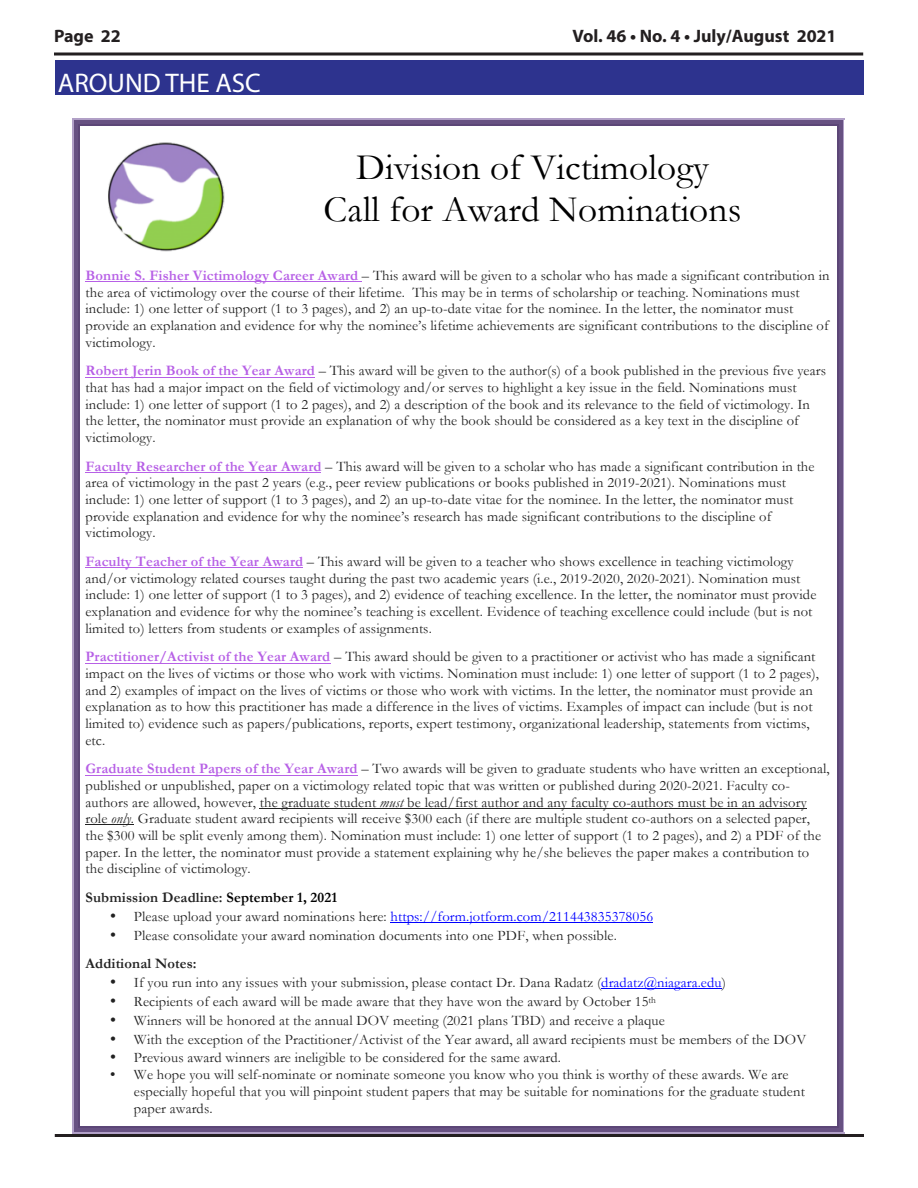
<style>
.page{position:relative;width:918px;height:1188px;background:#fff}
.page>*{position:absolute;margin:0;border:0;box-sizing:border-box;transform-origin:0 0}
.t1{font:37.5px/42.3px "Garamond";letter-spacing:.005em;color:#000;text-align:center}
.t2{font:27px "Myriad Pro";color:#fff}
.t3{font:700 18px "Myriad Pro";color:#231f20}
.t4{font:14.55px/16.6px "Garamond";letter-spacing:.01em;color:#222}
.t5{font:14.55px "Garamond";letter-spacing:.01em;color:#00f}
.t6{font:700 14.55px "Garamond";letter-spacing:.01em;color:#222}
.s1{font-weight:700;color:#b760e6}
.s2{font-style:italic}
.s3{color:#000}
.s4{color:#222}
.s5{font-weight:700}
.s6{color:#00f}
</style>
<div class="page">
<svg style="left:54px;top:52px;width:809px;height:4px;background:#595657"></svg>
<hr style="left:55px;top:1134px;width:809px;height:3px;background:#231f20">
<div style="left:55px;top:60px;width:808px;height:35px;background:#2d338e"></div>
<hr style="left:85px;top:282px;width:277px;height:1px;background:#b760e6">
<hr style="left:85px;top:377px;width:230px;height:1px;background:#b760e6">
<hr style="left:85px;top:472px;width:236px;height:1px;background:#b760e6">
<hr style="left:85px;top:568px;width:218px;height:1px;background:#b760e6">
<hr style="left:85px;top:663px;width:246px;height:1px;background:#b760e6">
<hr style="left:85px;top:775px;width:273px;height:1px;background:#b760e6">
<hr style="left:260px;top:808px;width:547px;height:1px;background:#222">
<hr style="left:85px;top:825px;width:49px;height:1px;background:#222">
<hr style="left:391px;top:923px;width:262px;height:1px;background:#00f">
<hr style="left:601px;top:989px;width:121px;height:1px;background:#00f">
<img style="left:108px;top:142px;width:116px;height:110px">
<svg style="left:72px;top:118px;width:8px;height:8px"></svg>
<hr style="left:80px;top:118px;width:757px;height:2px;background:#b1a0c7">
<hr style="left:80px;top:120px;width:757px;height:4px;background:#675182">
<hr style="left:80px;top:124px;width:757px;height:2px;background:#5c4677">
<svg style="left:837px;top:118px;width:7px;height:8px"></svg>
<hr style="left:72px;top:126px;width:2px;height:1000px;background:#b1a0c7">
<hr style="left:74px;top:126px;width:4px;height:1000px;background:#675182">
<hr style="left:78px;top:126px;width:2px;height:1000px;background:#5c4677">
<hr style="left:842px;top:126px;width:2px;height:1000px;background:#b1a0c7">
<hr style="left:839px;top:126px;width:3px;height:1000px;background:#675182">
<hr style="left:837px;top:126px;width:2px;height:1000px;background:#5c4677">
<svg style="left:72px;top:1126px;width:8px;height:8px"></svg>
<hr style="left:80px;top:1132px;width:757px;height:2px;background:#b1a0c7">
<hr style="left:80px;top:1128px;width:757px;height:4px;background:#675182">
<hr style="left:80px;top:1126px;width:757px;height:2px;background:#5c4677">
<svg style="left:837px;top:1126px;width:7px;height:8px"></svg>
<p class="t3" style="left:54px;top:24px;width:68px">Page 22</p>
<p class="t3" style="left:572px;top:24px;width:266px">Vol. 46 • No. 4 • July/August 2021</p>
<p class="t2" style="left:58px;top:66px;width:205px">AROUND THE ASC</p>
<p class="t1" style="left:323px;top:145px;width:419px">Division of Victimology<br>Call for Award Nominations</p>
<p class="t4" style="left:85px;top:267px;width:746px"><span class="s1">Bonnie S. Fisher Victimology Career Award</span> – This award will be given to a scholar who has made a significant contribution in the area of victimology over the course of their lifetime. This may be in terms of scholarship or teaching. Nominations must include: 1) one letter of support (1 to 3 pages), and 2) an up-to-date vitae for the nominee. In the letter, the nominator must provide an explanation and evidence for why the nominee’s lifetime achievements are significant contributions to the discipline of victimology.</p>
<p class="t4" style="left:85px;top:362px;width:742px"><span class="s1">Robert Jerin Book of the Year Award</span> – This award will be given to the author(s) of a book published in the previous five years that has had a major impact on the field of victimology and/or serves to highlight a key issue in the field. Nominations must include: 1) one letter of support (1 to 2 pages), and 2) a description of the book and its relevance to the field of victimology. In the letter, the nominator must provide an explanation of why the book should be considered as a key text in the discipline of victimology.</p>
<p class="t4" style="left:85px;top:458px;width:731px"><span class="s1">Faculty Researcher of the Year Award</span> – This award will be given to a scholar who has made a significant contribution in the area of victimology in the past 2 years (e.g., peer review publications or books published in 2019-2021). Nominations must include: 1) one letter of support (1 to 3 pages), and 2) an up-to-date vitae for the nominee. In the letter, the nominator must provide explanation and evidence for why the nominee’s research has made significant contributions to the discipline of victimology.</p>
<p class="t4" style="left:85px;top:553px;width:732px"><span class="s1">Faculty Teacher of the Year Award</span> – This award will be given to a teacher who shows excellence in teaching victimology and/or victimology related courses taught during the past two academic years (i.e., 2019-2020, 2020-2021). Nomination must include: 1) one letter of support (1 to 3 pages), and 2) evidence of teaching excellence. In the letter, the nominator must provide explanation and evidence for why the nominee’s teaching is excellent. Evidence of teaching excellence could include (but is not limited to) letters from students or examples of assignments.</p>
<p class="t4" style="left:85px;top:648px;width:735px"><span class="s1">Practitioner/Activist of the Year Award</span> – This award should be given to a practitioner or activist who has made a significant impact on the lives of victims or those who work with victims. Nomination must include: 1) one letter of support (1 to 2 pages), and 2) examples of impact on the lives of victims or those who work with victims. In the letter, the nominator must provide an explanation as to how this practitioner has made a difference in the lives of victims. Examples of impact can include (but is not limited to) evidence such as papers/publications, reports, expert testimony, organizational leadership, statements from victims, etc.</p>
<p class="t4" style="left:85px;top:760px;width:746px"><span class="s1">Graduate Student Papers of the Year Award</span> – Two awards will be given to graduate students who have written an exceptional, published or unpublished, paper on a victimology related topic that was written or published during 2020-2021. Faculty co&shy;authors are allowed, however, the graduate student <span class="s2">must</span> be lead/first author and any faculty co-authors must be in an advisory role <span class="s2">only</span>. Graduate student award recipients will receive $300 each (if there are multiple student co-authors on a selected paper, the $300 will be split evenly among them). Nomination must include: 1) one letter of support (1 to 2 pages), and 2) a PDF of the paper. In the letter, the nominator must provide a statement explaining why he/she believes the paper makes a contribution to the discipline of victimology.</p>
<p class="t6" style="left:85px;top:889px;width:253px">Submission Deadline: <span class="s3">September 1, 2021</span></p>
<p class="t5" style="left:110px;top:908px;width:545px"><span class="s4">• Please upload your award nominations here:</span> https://form.jotform.com/211443835378056</p>
<p class="t4" style="left:85px;top:921px;width:533px;line-height:28.8px;text-indent:24px">• Please consolidate your award nomination documents into one PDF, when possible.<br><span class="s5">Additional Notes:</span></p>
<p class="t4" style="left:110px;top:974px;width:618px">• If you run into any issues with your submission, please contact Dr. Dana Radatz (<span class="s6">dradatz@niagara.edu</span>)</p>
<p class="t4" style="left:110px;top:993px;width:548px">• Recipients of each award will be made aware that they have won the award by October 15<sup>th</sup></p>
<p class="t4" style="left:110px;top:1012px;width:557px">• Winners will be honored at the annual DOV meeting (2021 plans TBD) and receive a plaque</p>
<p class="t4" style="left:110px;top:1031px;width:698px">• With the exception of the Practitioner/Activist of the Year award, all award recipients must be members of the DOV</p>
<p class="t4" style="left:110px;top:1049px;width:453px">• Previous award winners are ineligible to be considered for the same award.</p>
<p class="t4" style="left:134px;top:1066px;width:673px;text-indent:-24px">• We hope you will self-nominate or nominate someone you know who you think is worthy of these awards. We are especially hopeful that you will pinpoint student papers that may be suitable for nominations for the graduate student paper awards.</p>
</div>
